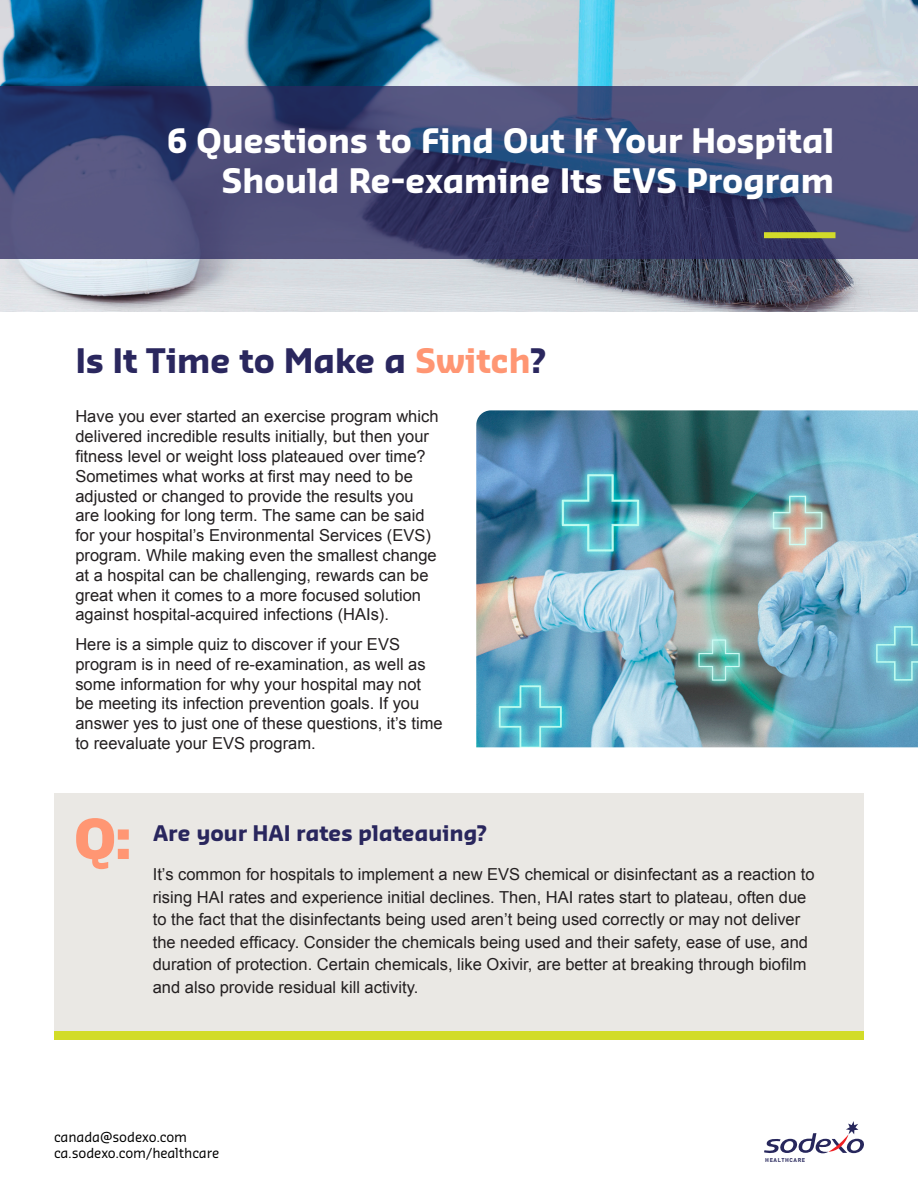
<style>
.page{position:relative;width:918px;height:1188px;background:#fff}
.page>*{position:absolute;margin:0;border:0;box-sizing:border-box;transform-origin:0 0}
.t1{font:900 54px "Sansa Pro";color:#ff9673}
.Titel_Header{font:700 33px/39.6px "Sansa Pro";letter-spacing:-.01em;color:#fff;text-align:right}
.Blue_Callout{font:700 33px "Sansa Pro";letter-spacing:-.01em;color:#2a275e}
.t2{font:700 21px "Sansa Pro";letter-spacing:-.01em;color:#29265d}
.Article_Body_copy{font:16.5px/19.8px "Arial";color:#231f20}
.t3{font:13.5px "Sansa Pro";letter-spacing:-.01em;color:#000}
.t4{font:5.55px "DIN Bold";letter-spacing:.1em;color:#27275c}
.s1{color:#ff9673}
</style>
<div class="page">
<img style="left:0;top:0;width:918px;height:311px">
<svg style="left:0;top:86px;width:918px;height:173px"></svg>
<div style="left:764px;top:232px;width:72px;height:6px;background:#d2db2a"></div>
<svg style="left:764px;top:1121px;width:100px;height:33px"></svg>
<div style="left:54px;top:793px;width:810px;height:238px;background:#eae8e4"></div>
<div style="left:54px;top:1031px;width:810px;height:9px;background:#d2dc28"></div>
<img style="left:476px;top:410px;width:442px;height:337px">
<p class="Titel_Header" style="left:167px;top:120px;width:669px">6 Questions to Find Out If Your Hospital<br>Should Re-examine Its EVS Program</p>
<p class="Blue_Callout" style="left:75px;top:339px;width:472px">Is It Time to Make a <span class="s1">Switch</span>?</p>
<p class="Article_Body_copy" style="left:75px;top:407px;width:365px">Have you ever started an exercise program which delivered incredible results initially, but then your fitness level or weight loss plateaued over time?<br>Sometimes what works at first may need to be adjusted or changed to provide the results you are looking for long term. The same can be said for your hospital’s Environmental Services (EVS) program. While making even the smallest change at a hospital can be challenging, rewards can be great when it comes to a more focused solution against hospital-acquired infections (HAIs).</p>
<p class="Article_Body_copy" style="left:75px;top:634px;width:369px">Here is a simple quiz to discover if your EVS program is in need of re-examination, as well as some information for why your hospital may not be meeting its infection prevention goals. If you answer yes to just one of these questions, it’s time to reevaluate your EVS program.</p>
<p class="t1" style="left:74px;top:802px;width:58px">Q:</p>
<p class="t2" style="left:153px;top:820px;width:336px">Are your HAI rates plateauing?</p>
<p class="Article_Body_copy" style="left:153px;top:863px;width:663px;line-height:22.5px">It’s common for hospitals to implement a new EVS chemical or disinfectant as a reaction to rising HAI rates and experience initial declines. Then, HAI rates start to plateau, often due to the fact that the disinfectants being used aren’t being used correctly or may not deliver the needed efficacy. Consider the chemicals being used and their safety, ease of use, and duration of protection. Certain chemicals, like Oxivir, are better at breaking through biofilm and also provide residual kill activity.</p>
<p class="t3" style="left:54px;top:1128px;width:135px">canada@sodexo.com</p>
<p class="t3" style="left:54px;top:1144px;width:167px">ca.sodexo.com/healthcare</p>
<p class="t4" style="left:765px;top:1156px;width:42px">HEALTHCARE</p>
</div>
